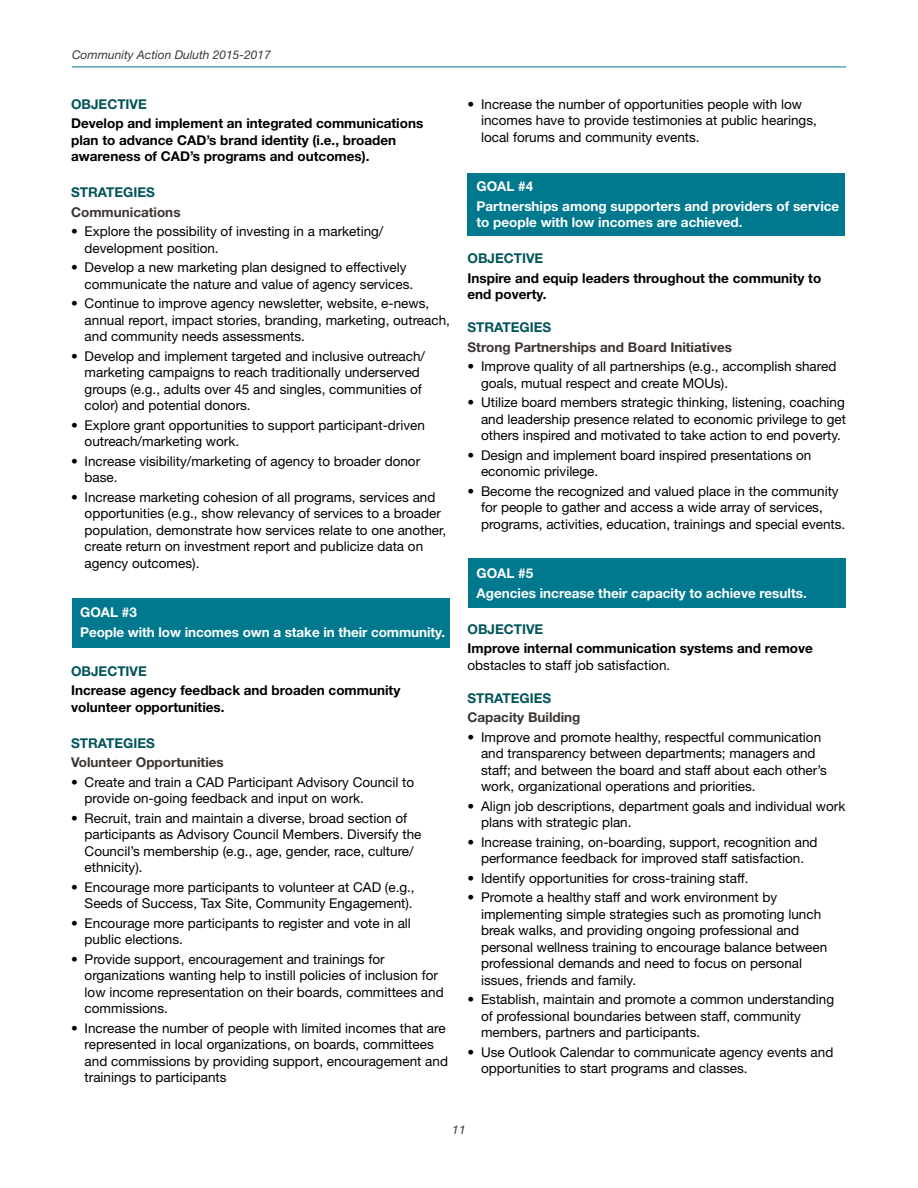
<style>
.page{position:relative;width:918px;height:1188px;background:#fff}
.page>*{position:absolute;margin:0;border:0;box-sizing:border-box;transform-origin:0 0}
.t1{font:13.5px/16.5px "Helvetica Neue";color:#000}
.t2{font:700 13.5px/16.5px "Helvetica Neue";color:#000}
.t3{font:700 13.5px/19.5px "Helvetica Neue";color:#fff}
.t4{font:700 13.5px "Helvetica Neue";color:#3c3633}
.t5{font:700 13.5px "Helvetica Neue";color:#00545a}
.t6{font:italic 12px "Helvetica Neue";color:#3c3633}
</style>
<div class="page">
<hr style="left:72px;top:67px;width:774px;height:1px;background:#00798f">
<div style="left:72px;top:598px;width:378px;height:50px;background:#00798f"></div>
<div style="left:468px;top:558px;width:378px;height:50px;background:#00798f"></div>
<div style="left:468px;top:173px;width:377px;height:63px;background:#00798f"></div>
<p class="t6" style="left:72px;top:47px;width:200px">Community Action Duluth 2015-2017</p>
<p class="t5" style="left:71px;top:96px;width:77px">OBJECTIVE</p>
<p class="t2" style="left:71px;top:115px;width:354px">Develop and implement an integrated communications plan to advance CAD’s brand identity (i.e., broaden awareness of CAD’s programs and outcomes).</p>
<p class="t5" style="left:71px;top:184px;width:85px">STRATEGIES</p>
<p class="t4" style="left:71px;top:204px;width:111px">Communications</p>
<p class="t1" style="left:85px;top:223px;width:300px;text-indent:-14px">• Explore the possibility of investing in a marketing/ development position.</p>
<p class="t1" style="left:85px;top:259px;width:330px;text-indent:-14px">• Develop a new marketing plan designed to effectively communicate the nature and value of agency services.</p>
<p class="t1" style="left:85px;top:295px;width:367px;text-indent:-14px">• Continue to improve agency newsletter, website, e-news, annual report, impact stories, branding, marketing, outreach, and community needs assessments.</p>
<p class="t1" style="left:85px;top:348px;width:342px;text-indent:-14px">• Develop and implement targeted and inclusive outreach/ marketing campaigns to reach traditionally underserved groups (e.g., adults over 45 and singles, communities of color) and potential donors.</p>
<p class="t1" style="left:85px;top:417px;width:342px;text-indent:-14px">• Explore grant opportunities to support participant-driven outreach/marketing work.</p>
<p class="t1" style="left:85px;top:453px;width:337px;text-indent:-14px">• Increase visibility/marketing of agency to broader donor base.</p>
<p class="t1" style="left:85px;top:489px;width:363px;text-indent:-14px">• Increase marketing cohesion of all programs, services and opportunities (e.g., show relevancy of services to a broader population, demonstrate how services relate to one another, create return on investment report and publicize data on agency outcomes).</p>
<p class="t3" style="left:80px;top:602px;width:366px">Goal #3<br>People with low incomes own a stake in their community.</p>
<p class="t5" style="left:71px;top:663px;width:10px">Objective</p>
<p class="t2" style="left:71px;top:682px;width:331px">Increase agency feedback and broaden community volunteer opportunities.</p>
<p class="t5" style="left:71px;top:735px;width:19px">Strategies</p>
<p class="t4" style="left:71px;top:754px;width:154px">Volunteer Opportunities</p>
<p class="t1" style="left:85px;top:774px;width:331px;text-indent:-14px">• Create and train a CAD Participant Advisory Council to provide on-going feedback and input on work.</p>
<p class="t1" style="left:85px;top:809px;width:338px;text-indent:-14px">• Recruit, train and maintain a diverse, broad section of participants as Advisory Council Members. Diversify the Council’s membership (e.g., age, gender, race, culture/ ethnicity).</p>
<p class="t1" style="left:71px;top:878px;width:345px;text-align:right">• Encourage more participants to volunteer at CAD (e.g.,<br>Seeds of Success, Tax Site, Community Engagement).</p>
<p class="t1" style="left:85px;top:914px;width:328px;text-indent:-14px">• Encourage more participants to register and vote in all public elections.</p>
<p class="t1" style="left:85px;top:950px;width:361px;text-indent:-14px">• Provide support, encouragement and trainings for organizations wanting help to instill policies of inclusion for low income representation on their boards, committees and commissions.</p>
<p class="t1" style="left:85px;top:1019px;width:365px;text-indent:-14px">• Increase the number of people with limited incomes that are represented in local organizations, on boards, committees and commissions by providing support, encouragement and trainings to participants</p>
<p class="t1" style="left:481px;top:95px;width:337px;text-indent:-14px">• Increase the number of opportunities people with low incomes have to provide testimonies at public hearings, local forums and community events.</p>
<p class="t3" style="left:477px;top:176px;width:364px">Goal #4<br>Partnerships among supporters and providers of service</p>
<p class="t3" style="left:477px;top:212px;width:267px">to people with low incomes are achieved.</p>
<p class="t5" style="left:468px;top:250px;width:10px">Objective</p>
<p class="t2" style="left:468px;top:269px;width:355px">Inspire and equip leaders throughout the community to end poverty.</p>
<p class="t5" style="left:468px;top:319px;width:19px">Strategies</p>
<p class="t4" style="left:468px;top:339px;width:266px">Strong Partnerships and Board Initiatives</p>
<p class="t1" style="left:481px;top:358px;width:357px;text-indent:-14px">• Improve quality of all partnerships (e.g., accomplish shared goals, mutual respect and create MOUs).</p>
<p class="t1" style="left:481px;top:394px;width:366px;text-align:justify;text-indent:-14px">• Utilize board members strategic thinking, listening, coaching and leadership presence related to economic privilege to get others inspired and motivated to take action to end poverty.</p>
<p class="t1" style="left:481px;top:446px;width:332px;text-indent:-14px">• Design and implement board inspired presentations on economic privilege.</p>
<p class="t1" style="left:481px;top:482px;width:366px;text-indent:-14px">• Become the recognized and valued place in the community for people to gather and access a wide array of services, programs, activities, education, trainings and special events.</p>
<p class="t3" style="left:477px;top:563px;width:332px">Goal #5<br>Agencies increase their capacity to achieve results.</p>
<p class="t5" style="left:468px;top:620px;width:10px">Objective</p>
<p class="t2" style="left:468px;top:640px;width:347px">Improve internal communication systems and remove</p>
<p class="t1" style="left:468px;top:656px;width:204px">obstacles to staff job satisfaction.</p>
<p class="t5" style="left:468px;top:689px;width:19px">Strategies</p>
<p class="t4" style="left:468px;top:709px;width:114px">Capacity Building</p>
<p class="t1" style="left:481px;top:728px;width:347px;text-indent:-14px">• Improve and promote healthy, respectful communication and transparency between departments; managers and staff; and between the board and staff about each other’s work, organizational operations and priorities.</p>
<p class="t1" style="left:481px;top:797px;width:366px;text-indent:-14px">• Align job descriptions, department goals and individual work plans with strategic plan.</p>
<p class="t1" style="left:468px;top:833px;width:352px;text-align:center">• Increase training, on-boarding, support, recognition and performance feedback for improved staff satisfaction.</p>
<p class="t1" style="left:468px;top:869px;width:283px">• Identify opportunities for cross-training staff.</p>
<p class="t1" style="left:481px;top:889px;width:348px;text-indent:-14px">• Promote a healthy staff and work environment by implementing simple strategies such as promoting lunch break walks, and providing ongoing professional and personal wellness training to encourage balance between professional demands and need to focus on personal issues, friends and family.</p>
<p class="t1" style="left:481px;top:991px;width:355px;text-indent:-14px">• Establish, maintain and promote a common understanding of professional boundaries between staff, community members, partners and participants.</p>
<p class="t1" style="left:481px;top:1043px;width:354px;text-indent:-14px">• Use Outlook Calendar to communicate agency events and opportunities to start programs and classes.</p>
<p class="t6" style="left:452px;top:1123px;width:15px">11</p>
</div>
